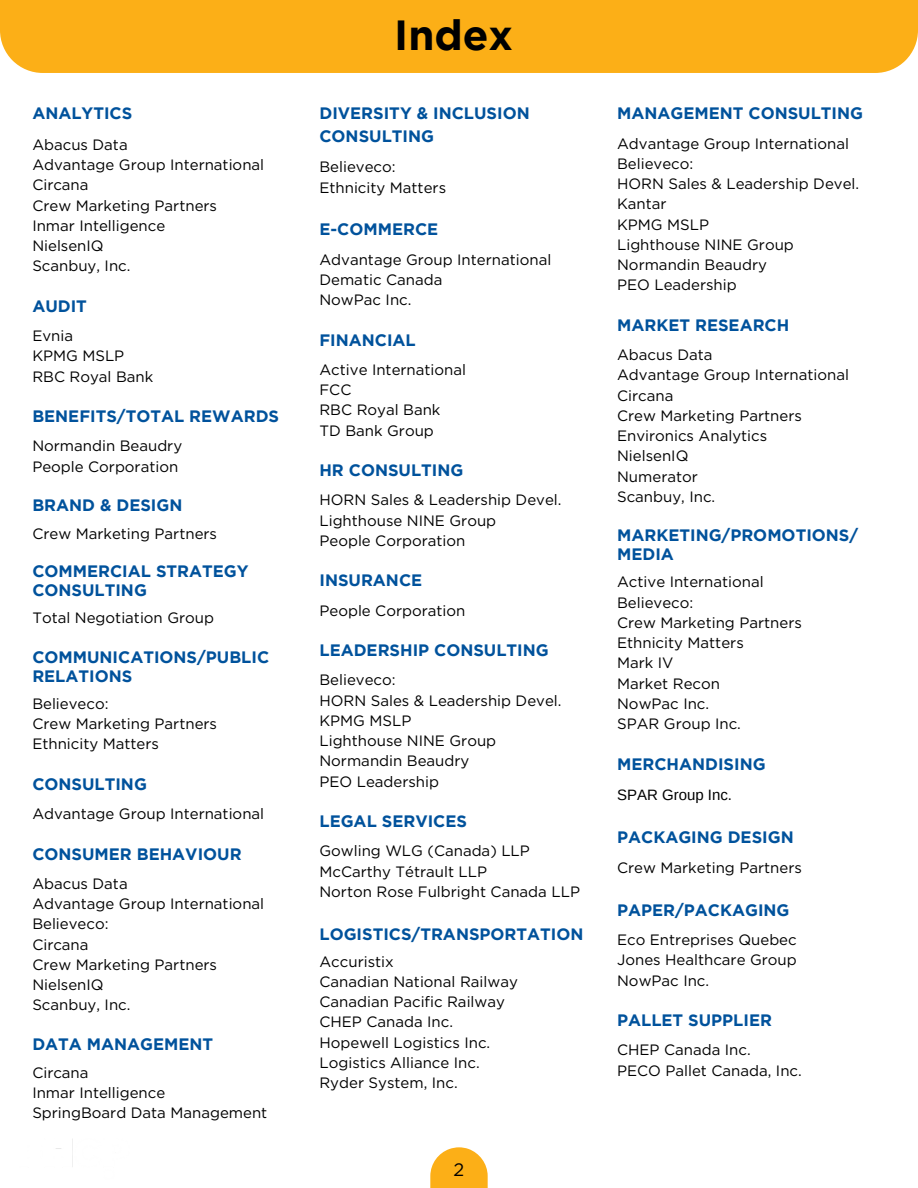
<style>
.page{position:relative;width:918px;height:1188px;background:#fff}
.page>*{position:absolute;margin:0;border:0;box-sizing:border-box;transform-origin:0 0}
.t1{font:700 42px "Gotham";color:#000}
.t2{font:18px "Gotham";color:#000}
.t3{font:700 16.5px/19.2px "Gotham";color:#00529c}
.t4{font:700 16.5px "Gotham";color:#00529c}
.t5{font:15px "Gotham";color:#000}
.t6{font:15px "Arimo";color:#000}
</style>
<div class="page">
<img style="left:56px;top:1139px;width:17px;height:28px">
<div style="left:430px;top:1147px;width:58px;height:41px;background:#fcaf17"></div>
<div style="left:0;top:0;width:918px;height:73px;background:#fcaf17"></div>
<p class="t3" style="left:32px;top:105px;width:102px">ANALYTICS</p>
<p class="t5" style="left:32px;top:136px;width:97px">Abacus Data</p>
<p class="t5" style="left:32px;top:156px;width:233px">Advantage Group International</p>
<p class="t5" style="left:32px;top:177px;width:58px">Circana</p>
<p class="t5" style="left:32px;top:197px;width:186px">Crew Marketing Partners</p>
<p class="t5" style="left:32px;top:217px;width:134px">Inmar Intelligence</p>
<p class="t5" style="left:32px;top:237px;width:73px">NielsenIQ</p>
<p class="t5" style="left:32px;top:258px;width:100px">Scanbuy, Inc.</p>
<p class="t3" style="left:32px;top:297px;width:56px">AUDIT</p>
<p class="t5" style="left:32px;top:327px;width:42px">Evnia</p>
<p class="t5" style="left:32px;top:348px;width:93px">KPMG MSLP</p>
<p class="t5" style="left:32px;top:368px;width:123px">RBC Royal Bank</p>
<p class="t3" style="left:32px;top:408px;width:248px">BENEFITS/TOTAL REWARDS</p>
<p class="t5" style="left:32px;top:438px;width:151px">Normandin Beaudry</p>
<p class="t5" style="left:32px;top:458px;width:147px">People Corporation</p>
<p class="t3" style="left:32px;top:497px;width:152px">BRAND &amp; DESIGN</p>
<p class="t5" style="left:32px;top:525px;width:186px">Crew Marketing Partners</p>
<p class="t3" style="left:32px;top:563px;width:218px">COMMERCIAL STRATEGY<br>CONSULTING</p>
<p class="t5" style="left:32px;top:610px;width:183px">Total Negotiation Group</p>
<p class="t3" style="left:32px;top:648px;width:238px">COMMUNICATIONS/PUBLIC<br>RELATIONS</p>
<p class="t5" style="left:32px;top:695px;width:78px">Believeco:</p>
<p class="t5" style="left:32px;top:716px;width:186px">Crew Marketing Partners</p>
<p class="t5" style="left:32px;top:736px;width:128px">Ethnicity Matters</p>
<p class="t3" style="left:32px;top:776px;width:116px">CONSULTING</p>
<p class="t5" style="left:32px;top:806px;width:233px">Advantage Group International</p>
<p class="t3" style="left:32px;top:845px;width:211px">CONSUMER BEHAVIOUR</p>
<p class="t5" style="left:32px;top:875px;width:97px">Abacus Data</p>
<p class="t5" style="left:32px;top:896px;width:233px">Advantage Group International</p>
<p class="t5" style="left:32px;top:916px;width:78px">Believeco:</p>
<p class="t5" style="left:32px;top:936px;width:58px">Circana</p>
<p class="t5" style="left:32px;top:956px;width:186px">Crew Marketing Partners</p>
<p class="t5" style="left:32px;top:977px;width:73px">NielsenIQ</p>
<p class="t5" style="left:32px;top:997px;width:100px">Scanbuy, Inc.</p>
<p class="t3" style="left:32px;top:1035px;width:183px">DATA MANAGEMENT</p>
<p class="t5" style="left:32px;top:1064px;width:58px">Circana</p>
<p class="t5" style="left:32px;top:1085px;width:134px">Inmar Intelligence</p>
<p class="t5" style="left:32px;top:1105px;width:237px">SpringBoard Data Management</p>
<p class="t1" style="left:394px;top:20px;width:120px">Index</p>
<p class="t3" style="left:319px;top:103px;width:212px;line-height:22.5px">DIVERSITY &amp; INCLUSION<br>CONSULTING</p>
<p class="t5" style="left:319px;top:159px;width:78px">Believeco:</p>
<p class="t5" style="left:319px;top:179px;width:128px">Ethnicity Matters</p>
<p class="t3" style="left:319px;top:221px;width:120px">E-COMMERCE</p>
<p class="t5" style="left:319px;top:251px;width:233px">Advantage Group International</p>
<p class="t5" style="left:319px;top:271px;width:124px">Dematic Canada</p>
<p class="t5" style="left:319px;top:291px;width:94px">NowPac Inc.</p>
<p class="t3" style="left:319px;top:331px;width:98px">FINANCIAL</p>
<p class="t5" style="left:319px;top:361px;width:148px">Active International</p>
<p class="t5" style="left:319px;top:381px;width:33px">FCC</p>
<p class="t5" style="left:319px;top:402px;width:123px">RBC Royal Bank</p>
<p class="t5" style="left:319px;top:422px;width:116px">TD Bank Group</p>
<p class="t3" style="left:319px;top:462px;width:146px">HR CONSULTING</p>
<p class="t5" style="left:319px;top:492px;width:244px">HORN Sales &amp; Leadership Devel.</p>
<p class="t5" style="left:319px;top:512px;width:178px">Lighthouse NINE Group</p>
<p class="t5" style="left:319px;top:532px;width:147px">People Corporation</p>
<p class="t3" style="left:319px;top:572px;width:104px">INSURANCE</p>
<p class="t5" style="left:319px;top:602px;width:147px">People Corporation</p>
<p class="t3" style="left:319px;top:642px;width:231px">LEADERSHIP CONSULTING</p>
<p class="t5" style="left:319px;top:672px;width:78px">Believeco:</p>
<p class="t5" style="left:319px;top:692px;width:244px">HORN Sales &amp; Leadership Devel.</p>
<p class="t5" style="left:319px;top:712px;width:93px">KPMG MSLP</p>
<p class="t5" style="left:319px;top:732px;width:178px">Lighthouse NINE Group</p>
<p class="t5" style="left:319px;top:753px;width:151px">Normandin Beaudry</p>
<p class="t5" style="left:319px;top:773px;width:121px">PEO Leadership</p>
<p class="t3" style="left:319px;top:813px;width:149px">LEGAL SERVICES</p>
<p class="t5" style="left:319px;top:843px;width:212px">Gowling WLG (Canada) LLP</p>
<p class="t5" style="left:319px;top:863px;width:169px">McCarthy Tétrault LLP</p>
<p class="t5" style="left:319px;top:883px;width:262px">Norton Rose Fulbright Canada LLP</p>
<p class="t4" style="left:319px;top:924px;width:266px">LOGISTICS/TRANSPORTATION</p>
<p class="t5" style="left:319px;top:953px;width:76px">Accuristix</p>
<p class="t5" style="left:319px;top:973px;width:200px">Canadian National Railway</p>
<p class="t5" style="left:319px;top:993px;width:187px">Canadian Pacific Railway</p>
<p class="t5" style="left:319px;top:1014px;width:135px">CHEP Canada Inc.</p>
<p class="t5" style="left:319px;top:1034px;width:172px">Hopewell Logistics Inc.</p>
<p class="t5" style="left:319px;top:1054px;width:162px">Logistics Alliance Inc.</p>
<p class="t5" style="left:319px;top:1074px;width:140px">Ryder System, Inc.</p>
<p class="t2" style="left:454px;top:1160px;width:12px">2</p>
<p class="t3" style="left:617px;top:105px;width:247px">MANAGEMENT CONSULTING</p>
<p class="t5" style="left:617px;top:135px;width:233px">Advantage Group International</p>
<p class="t5" style="left:617px;top:155px;width:78px">Believeco:</p>
<p class="t5" style="left:617px;top:176px;width:244px">HORN Sales &amp; Leadership Devel.</p>
<p class="t5" style="left:617px;top:196px;width:51px">Kantar</p>
<p class="t5" style="left:617px;top:216px;width:93px">KPMG MSLP</p>
<p class="t5" style="left:617px;top:236px;width:178px">Lighthouse NINE Group</p>
<p class="t5" style="left:617px;top:257px;width:151px">Normandin Beaudry</p>
<p class="t5" style="left:617px;top:277px;width:121px">PEO Leadership</p>
<p class="t3" style="left:617px;top:317px;width:174px">MARKET RESEARCH</p>
<p class="t5" style="left:617px;top:347px;width:97px">Abacus Data</p>
<p class="t5" style="left:617px;top:367px;width:233px">Advantage Group International</p>
<p class="t5" style="left:617px;top:387px;width:58px">Circana</p>
<p class="t5" style="left:617px;top:407px;width:186px">Crew Marketing Partners</p>
<p class="t5" style="left:617px;top:428px;width:152px">Environics Analytics</p>
<p class="t5" style="left:617px;top:448px;width:73px">NielsenIQ</p>
<p class="t5" style="left:617px;top:468px;width:82px">Numerator</p>
<p class="t5" style="left:617px;top:488px;width:100px">Scanbuy, Inc.</p>
<p class="t3" style="left:617px;top:527px;width:243px">MARKETING/PROMOTIONS/<br>MEDIA</p>
<p class="t5" style="left:617px;top:574px;width:148px">Active International</p>
<p class="t5" style="left:617px;top:594px;width:78px">Believeco:</p>
<p class="t5" style="left:617px;top:614px;width:186px">Crew Marketing Partners</p>
<p class="t5" style="left:617px;top:635px;width:128px">Ethnicity Matters</p>
<p class="t5" style="left:617px;top:655px;width:58px">Mark IV</p>
<p class="t5" style="left:617px;top:675px;width:104px">Market Recon</p>
<p class="t5" style="left:617px;top:695px;width:94px">NowPac Inc.</p>
<p class="t5" style="left:617px;top:716px;width:125px">SPAR Group Inc.</p>
<p class="t3" style="left:617px;top:755px;width:150px">MERCHANDISING</p>
<p class="t6" style="left:617px;top:786px;width:116px">SPAR Group Inc.</p>
<p class="t3" style="left:617px;top:828px;width:178px">PACKAGING DESIGN</p>
<p class="t5" style="left:617px;top:860px;width:186px">Crew Marketing Partners</p>
<p class="t3" style="left:617px;top:902px;width:174px">PAPER/PACKAGING</p>
<p class="t5" style="left:617px;top:932px;width:181px">Eco Entreprises Quebec</p>
<p class="t5" style="left:617px;top:952px;width:181px">Jones Healthcare Group</p>
<p class="t5" style="left:617px;top:972px;width:94px">NowPac Inc.</p>
<p class="t3" style="left:617px;top:1012px;width:156px">PALLET SUPPLIER</p>
<p class="t5" style="left:617px;top:1042px;width:135px">CHEP Canada Inc.</p>
<p class="t5" style="left:617px;top:1062px;width:186px">PECO Pallet Canada, Inc.</p>
</div>
